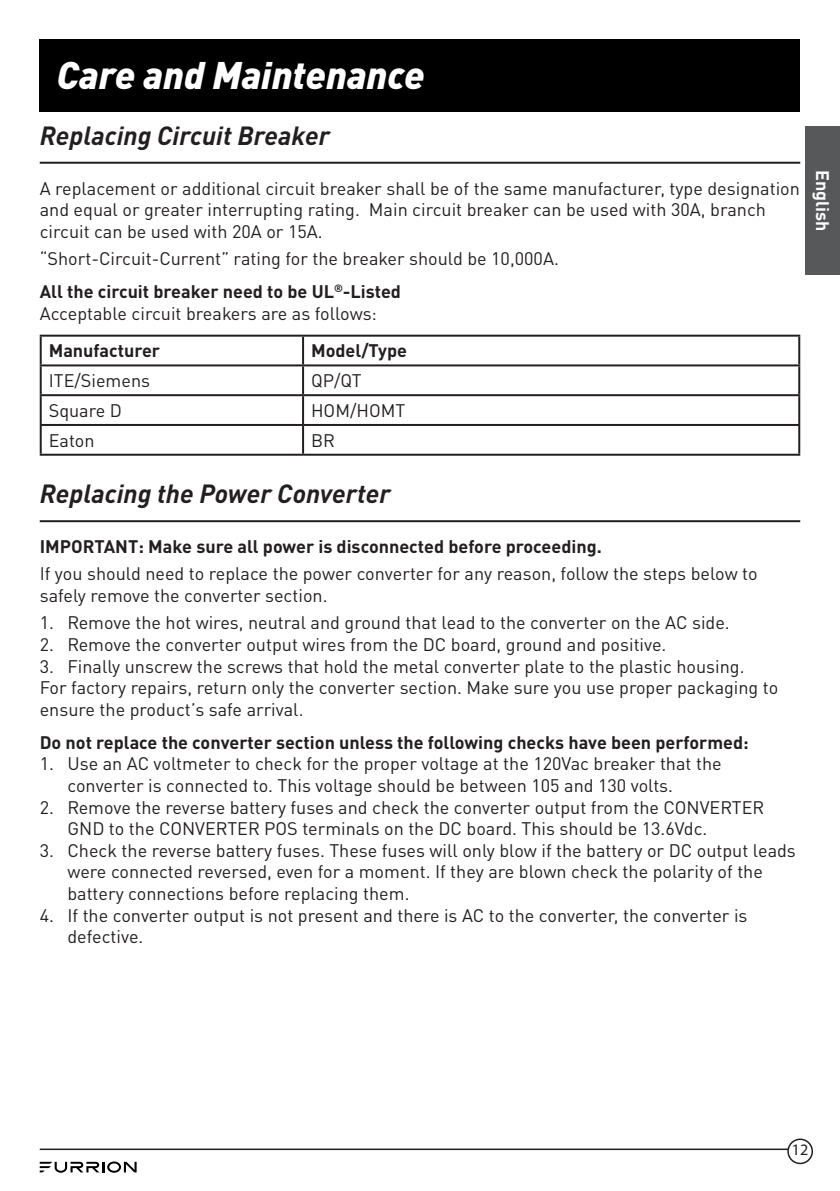
<style>
.page{position:relative;width:840px;height:1191px;background:#fff}
.page>*{position:absolute;margin:0;border:0;box-sizing:border-box;transform-origin:0 0}
.t1{font:italic 900 38px "DIN";color:#fff}
.t2{font:italic 700 26px "DIN";color:#231f20}
.t3{font:18px/21.6px "DIN Pro";color:#231f20}
.t4{font:700 18px "DIN Pro";color:#231f20}
.t5{font:700 18px "DIN Pro";color:#fff}
.t6{font:16px "Myriad Pro";color:#231f20}
.s1{font-weight:700}
</style>
<div class="page">
<hr style="left:40px;top:1148px;width:759px;height:2px;background:#231f20">
<svg style="left:40px;top:1161px;width:96px;height:11px"></svg>
<div style="left:787px;top:1139px;width:24px;height:24px;background:#fff;border-radius:50%"></div>
<div style="left:786px;top:1138px;width:26px;height:26px;border:2px solid #231f20;border-radius:50%"></div>
<div style="left:40px;top:40px;width:759px;height:72px;background:#000"></div>
<div style="left:805px;top:126px;width:34px;height:148px;background:#57585a"></div>
<hr style="left:40px;top:162px;width:759px;height:2px;background:#231f20">
<hr style="left:40px;top:520px;width:759px;height:2px;background:#231f20">
<hr style="left:40px;top:335px;width:263px;height:2px;background:#231f20">
<hr style="left:40px;top:337px;width:2px;height:27px;background:#231f20">
<hr style="left:303px;top:335px;width:496px;height:2px;background:#231f20">
<hr style="left:302px;top:337px;width:2px;height:27px;background:#231f20">
<hr style="left:797px;top:337px;width:2px;height:27px;background:#231f20">
<hr style="left:40px;top:364px;width:263px;height:2px;background:#231f20">
<hr style="left:40px;top:366px;width:2px;height:28px;background:#231f20">
<hr style="left:303px;top:364px;width:496px;height:2px;background:#231f20">
<hr style="left:302px;top:366px;width:2px;height:28px;background:#231f20">
<hr style="left:797px;top:366px;width:2px;height:28px;background:#231f20">
<hr style="left:40px;top:394px;width:263px;height:2px;background:#231f20">
<hr style="left:40px;top:396px;width:2px;height:28px;background:#231f20">
<hr style="left:303px;top:394px;width:496px;height:2px;background:#231f20">
<hr style="left:302px;top:396px;width:2px;height:28px;background:#231f20">
<hr style="left:797px;top:396px;width:2px;height:28px;background:#231f20">
<hr style="left:40px;top:424px;width:263px;height:2px;background:#231f20">
<hr style="left:40px;top:426px;width:2px;height:28px;background:#231f20">
<hr style="left:303px;top:424px;width:496px;height:2px;background:#231f20">
<hr style="left:302px;top:426px;width:2px;height:28px;background:#231f20">
<hr style="left:797px;top:426px;width:2px;height:28px;background:#231f20">
<hr style="left:40px;top:454px;width:263px;height:2px;background:#231f20">
<hr style="left:303px;top:454px;width:496px;height:2px;background:#231f20">
<h1 class="t1" style="left:57px;top:51px;width:369px">Care and Maintenance</h1>
<h2 class="t2" style="left:40px;top:118px;width:291px">Replacing Circuit Breaker</h2>
<p class="t3" style="left:40px;top:176px;width:761px">A replacement or additional circuit breaker shall be of the same manufacturer, type designation and equal or greater interrupting rating. Main circuit breaker can be used with 30A, branch circuit can be used with 20A or 15A.</p>
<p class="t3" style="left:40px;top:241px;width:520px;line-height:33px">“Short-Circuit-Current” rating for the breaker should be 10,000A.<br><span class="s1">All the circuit breaker need to be UL</span><sup>®</sup><span class="s1">-Listed</span></p>
<p class="t3" style="left:40px;top:301px;width:338px">Acceptable circuit breakers are as follows:</p>
<p class="t4" style="left:49px;top:339px;width:113px">Manufacturer</p>
<p class="t4" style="left:311px;top:339px;width:97px">Model/Type</p>
<p class="t3" style="left:49px;top:369px;width:103px">ITE/Siemens</p>
<p class="t3" style="left:311px;top:369px;width:52px">QP/QT</p>
<p class="t3" style="left:49px;top:398px;width:75px">Square D</p>
<p class="t3" style="left:311px;top:398px;width:96px">HOM/HOMT</p>
<p class="t3" style="left:49px;top:428px;width:47px">Eaton</p>
<p class="t3" style="left:311px;top:428px;width:25px">BR</p>
<h2 class="t2" style="left:40px;top:477px;width:352px">Replacing the Power Converter</h2>
<p class="t4" style="left:40px;top:534px;width:563px">IMPORTANT: Make sure all power is disconnected before proceeding.</p>
<p class="t3" style="left:40px;top:562px;width:719px">If you should need to replace the power converter for any reason, follow the steps below to safely remove the converter section.</p>
<p class="t3" style="left:40px;top:611px;width:691px">1. Remove the hot wires, neutral and ground that lead to the converter on the AC side.</p>
<p class="t3" style="left:40px;top:632px;width:628px">2. Remove the converter output wires from the DC board, ground and positive.</p>
<p class="t3" style="left:40px;top:654px;width:739px">3. Finally unscrew the screws that hold the metal converter plate to the plastic housing.<br>For factory repairs, return only the converter section. Make sure you use proper packaging to ensure the product’s safe arrival.</p>
<p class="t4" style="left:40px;top:730px;width:710px">Do not replace the converter section unless the following checks have been performed:</p>
<p class="t3" style="left:67px;top:752px;width:655px;text-indent:-28px">1. Use an AC voltmeter to check for the proper voltage at the 120Vac breaker that the converter is connected to. This voltage should be between 105 and 130 volts.</p>
<p class="t3" style="left:67px;top:795px;width:698px;text-indent:-28px">2. Remove the reverse battery fuses and check the converter output from the CONVERTER<br>GND to the CONVERTER POS terminals on the DC board. This should be 13.6Vdc.</p>
<p class="t3" style="left:67px;top:838px;width:729px;text-indent:-28px">3. Check the reverse battery fuses. These fuses will only blow if the battery or DC output leads were connected reversed, even for a moment. If they are blown check the polarity of the battery connections before replacing them.</p>
<p class="t3" style="left:67px;top:903px;width:681px;text-indent:-28px">4. If the converter output is not present and there is AC to the converter, the converter is defective.</p>
<p class="t5" style="left:834px;top:170px;width:63px;rotate:90deg">English</p>
<p class="t6" style="left:791px;top:1141px;width:18px">12</p>
</div>
